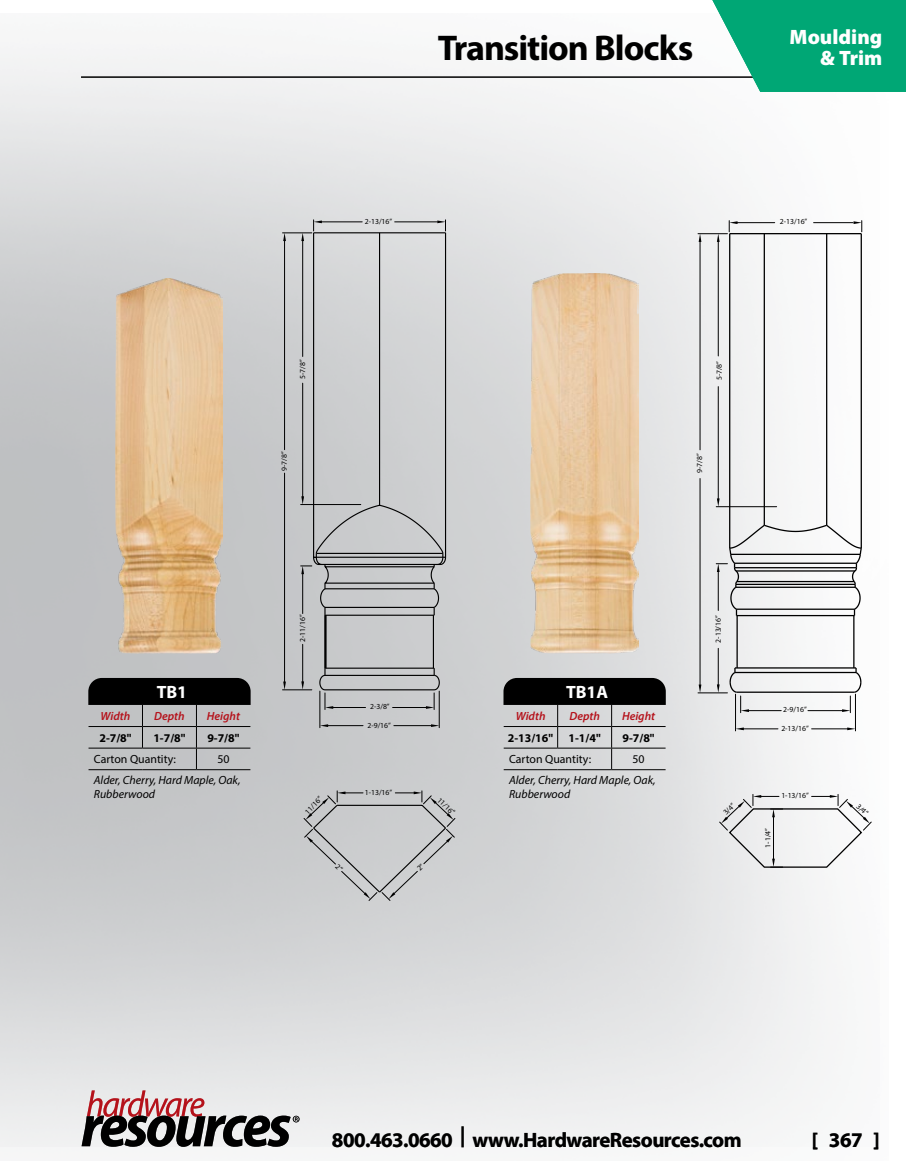
<style>
.page{position:relative;width:906px;height:1174px;background:#fff}
.page>*{position:absolute;margin:0;border:0;box-sizing:border-box;transform-origin:0 0}
.t1{font:700 35.85px "Myriad Pro";letter-spacing:-.03em;color:#000}
.t2{font:700 20.85px "Myriad Pro";letter-spacing:-.025em;color:#000}
.t3{font:900 20.85px/20.9px "Myriad Pro";color:#fff;text-align:right}
.t4{font:700 17.85px "Myriad Pro";color:#fff}
.t5{font:italic 11.85px/14.2px "Myriad Pro";color:#000}
.t6{font:700 11.85px "Myriad Pro";color:#000}
.t7{font:11.85px "Myriad Pro";color:#000}
.t8{font:italic 600 11.85px "Myriad Pro";color:#b5121b}
.t9{font:7.65px "Myriad Pro";color:#000}
</style>
<div class="page">
<img style="left:0;top:45px;width:872px;height:1102px">
<hr style="left:81px;top:76px;width:726px;height:2px;background:#000">
<svg style="left:82px;top:1090px;width:217px;height:56px;background:#998b8c"></svg>
<svg style="left:312px;top:232px;width:135px;height:384px;background:#a1a2a3"></svg>
<svg style="left:315px;top:233px;width:129px;height:436px;background:#c7c8ca"></svg>
<hr style="left:445px;top:233px;width:1px;height:324px;background:#000">
<svg style="left:432px;top:553px;width:12px;height:62px"></svg>
<hr style="left:313px;top:232px;width:132px;height:1px;background:#000">
<hr style="left:302px;top:383px;width:1px;height:115px;background:#000">
<hr style="left:282px;top:689px;width:30px;height:1px;background:#000">
<hr style="left:301px;top:504px;width:60px;height:1px;background:#000">
<hr style="left:282px;top:233px;width:30px;height:1px;background:#000">
<svg style="left:301px;top:496px;width:3px;height:8px"></svg>
<svg style="left:301px;top:233px;width:3px;height:8px"></svg>
<hr style="left:302px;top:644px;width:1px;height:39px;background:#000">
<svg style="left:301px;top:681px;width:3px;height:8px"></svg>
<svg style="left:301px;top:565px;width:11px;height:9px"></svg>
<hr style="left:284px;top:473px;width:1px;height:211px;background:#000">
<svg style="left:283px;top:681px;width:3px;height:9px"></svg>
<svg style="left:283px;top:233px;width:3px;height:8px"></svg>
<hr style="left:319px;top:222px;width:43px;height:1px;background:#000">
<svg style="left:313px;top:220px;width:9px;height:11px"></svg>
<svg style="left:437px;top:220px;width:9px;height:11px"></svg>
<svg style="left:319px;top:667px;width:121px;height:42px;background:#b3b4b6"></svg>
<hr style="left:439px;top:691px;width:1px;height:36px;background:#000">
<hr style="left:320px;top:691px;width:1px;height:36px;background:#000">
<hr style="left:326px;top:725px;width:37px;height:1px;background:#000">
<svg style="left:320px;top:724px;width:8px;height:3px"></svg>
<svg style="left:431px;top:724px;width:8px;height:3px"></svg>
<hr style="left:392px;top:707px;width:35px;height:1px;background:#000">
<hr style="left:394px;top:725px;width:37px;height:1px;background:#000">
<hr style="left:302px;top:574px;width:1px;height:39px;background:#000">
<hr style="left:284px;top:238px;width:1px;height:212px;background:#000">
<hr style="left:302px;top:241px;width:1px;height:115px;background:#000">
<hr style="left:395px;top:222px;width:42px;height:1px;background:#000">
<hr style="left:718px;top:386px;width:1px;height:115px;background:#000">
<hr style="left:718px;top:241px;width:1px;height:115px;background:#000">
<hr style="left:716px;top:506px;width:60px;height:1px;background:#000">
<svg style="left:717px;top:498px;width:2px;height:9px"></svg>
<hr style="left:718px;top:648px;width:1px;height:38px;background:#000">
<hr style="left:700px;top:478px;width:1px;height:209px;background:#000">
<hr style="left:700px;top:241px;width:1px;height:209px;background:#000">
<hr style="left:735px;top:222px;width:39px;height:1px;background:#000">
<hr style="left:813px;top:222px;width:40px;height:1px;background:#000">
<svg style="left:698px;top:221px;width:39px;height:21px"></svg>
<svg style="left:853px;top:221px;width:9px;height:11px"></svg>
<hr style="left:746px;top:710px;width:35px;height:1px;background:#000">
<hr style="left:855px;top:694px;width:1px;height:37px;background:#000">
<hr style="left:735px;top:694px;width:1px;height:37px;background:#000">
<hr style="left:741px;top:728px;width:37px;height:1px;background:#000">
<svg style="left:736px;top:727px;width:8px;height:3px"></svg>
<svg style="left:847px;top:727px;width:8px;height:3px"></svg>
<hr style="left:729px;top:233px;width:132px;height:1px;background:#000">
<hr style="left:860px;top:234px;width:2px;height:314px;background:#000">
<svg style="left:842px;top:668px;width:20px;height:44px"></svg>
<hr style="left:853px;top:615px;width:1px;height:53px;background:#000">
<hr style="left:826px;top:234px;width:1px;height:291px;background:#000">
<hr style="left:763px;top:234px;width:2px;height:291px;background:#000">
<hr style="left:736px;top:615px;width:2px;height:53px;background:#000">
<svg style="left:698px;top:668px;width:51px;height:44px;background:#d6d7d8"></svg>
<svg style="left:716px;top:523px;width:146px;height:92px"></svg>
<hr style="left:729px;top:234px;width:1px;height:314px;background:#000">
<hr style="left:730px;top:554px;width:130px;height:1px;background:#000">
<hr style="left:734px;top:562px;width:122px;height:2px;background:#000">
<hr style="left:734px;top:567px;width:122px;height:1px;background:#000">
<hr style="left:736px;top:570px;width:119px;height:1px;background:#000">
<hr style="left:737px;top:581px;width:117px;height:1px;background:#000">
<hr style="left:736px;top:584px;width:119px;height:1px;background:#000">
<hr style="left:736px;top:586px;width:119px;height:2px;background:#000">
<hr style="left:736px;top:608px;width:118px;height:2px;background:#000">
<hr style="left:736px;top:615px;width:118px;height:1px;background:#000">
<hr style="left:735px;top:667px;width:121px;height:1px;background:#000">
<hr style="left:735px;top:672px;width:121px;height:1px;background:#000">
<hr style="left:736px;top:691px;width:118px;height:2px;background:#000">
<hr style="left:808px;top:710px;width:34px;height:1px;background:#000">
<hr style="left:811px;top:728px;width:37px;height:1px;background:#000">
<svg style="left:719px;top:794px;width:152px;height:74px"></svg>
<img style="left:116px;top:278px;width:107px;height:376px">
<hr style="left:88px;top:769px;width:54px;height:1px;background:#000">
<hr style="left:142px;top:769px;width:54px;height:1px;background:#000">
<hr style="left:196px;top:769px;width:54px;height:1px;background:#000">
<svg style="left:88px;top:678px;width:163px;height:91px;background:#838586"></svg>
<img style="left:530px;top:273px;width:109px;height:381px">
<hr style="left:504px;top:769px;width:53px;height:1px;background:#000">
<hr style="left:557px;top:769px;width:54px;height:1px;background:#000">
<hr style="left:611px;top:769px;width:54px;height:1px;background:#000">
<svg style="left:503px;top:678px;width:163px;height:91px;background:#919293"></svg>
<svg style="left:704px;top:0;width:202px;height:92px"></svg>
<svg style="left:303px;top:791px;width:152px;height:109px;background:#c2c3c5"></svg>
<h1 class="t1" style="left:438px;top:24px;width:257px">Transition Blocks</h1>
<h2 class="t3" style="left:789px;top:26px;width:94px">Moulding &amp; Trim</h2>
<p class="t9" style="left:298px;top:379px;width:21px;rotate:-90deg">5-7/8”</p>
<p class="t9" style="left:279px;top:471px;width:21px;rotate:-90deg">9-7/8”</p>
<p class="t9" style="left:365px;top:217px;width:29px">2-13/16”</p>
<p class="t9" style="left:714px;top:380px;width:21px;rotate:-90deg">5-7/8”</p>
<p class="t9" style="left:695px;top:473px;width:21px;rotate:-90deg">9-7/8”</p>
<p class="t9" style="left:780px;top:217px;width:29px">2-13/16”</p>
<h3 class="t4" style="left:157px;top:680px;width:32px">TB1</h3>
<h3 class="t8" style="left:101px;top:708px;width:31px">Width</h3>
<h3 class="t8" style="left:154px;top:708px;width:32px">Depth</h3>
<h3 class="t8" style="left:207px;top:708px;width:35px">Height</h3>
<h3 class="t6" style="left:99px;top:730px;width:34px">2-7/8"</h3>
<h3 class="t6" style="left:153px;top:730px;width:34px">1-7/8"</h3>
<h3 class="t6" style="left:207px;top:730px;width:34px">9-7/8"</h3>
<h3 class="t7" style="left:94px;top:752px;width:84px">Carton Quantity:</h3>
<h3 class="t7" style="left:217px;top:752px;width:14px">50</h3>
<h3 class="t5" style="left:94px;top:773px;width:148px">Alder, Cherry, Hard Maple, Oak,<br>Rubberwood</h3>
<p class="t9" style="left:298px;top:642px;width:29px;rotate:-90deg">2-11/16”</p>
<p class="t9" style="left:303px;top:809px;width:23px;rotate:-46deg">11/16”</p>
<p class="t9" style="left:370px;top:702px;width:21px">2-3/8”</p>
<p class="t9" style="left:367px;top:720px;width:25px">2-9/16”</p>
<p class="t9" style="left:365px;top:787px;width:29px">1-13/16”</p>
<p class="t9" style="left:442px;top:795px;width:23px;rotate:44deg">11/16”</p>
<h3 class="t4" style="left:566px;top:680px;width:44px">TB1A</h3>
<h3 class="t8" style="left:516px;top:708px;width:31px">Width</h3>
<h3 class="t8" style="left:569px;top:708px;width:32px">Depth</h3>
<h3 class="t8" style="left:622px;top:708px;width:35px">Height</h3>
<h3 class="t6" style="left:508px;top:730px;width:47px">2-13/16"</h3>
<h3 class="t6" style="left:568px;top:730px;width:34px">1-1/4"</h3>
<h3 class="t6" style="left:622px;top:730px;width:34px">9-7/8"</h3>
<h3 class="t7" style="left:509px;top:752px;width:84px">Carton Quantity:</h3>
<h3 class="t7" style="left:632px;top:752px;width:14px">50</h3>
<h3 class="t5" style="left:509px;top:773px;width:148px">Alder, Cherry, Hard Maple, Oak,<br>Rubberwood</h3>
<p class="t9" style="left:713px;top:642px;width:29px;rotate:-90deg">2-13/16”</p>
<p class="t9" style="left:721px;top:810px;width:15px;rotate:-46deg">3/4”</p>
<p class="t9" style="left:783px;top:704px;width:25px">2-9/16”</p>
<p class="t9" style="left:781px;top:723px;width:29px">2-13/16”</p>
<p class="t9" style="left:781px;top:790px;width:29px">1-13/16”</p>
<p class="t9" style="left:763px;top:847px;width:21px;rotate:-90deg">1-1/4”</p>
<p class="t9" style="left:861px;top:801px;width:15px;rotate:44deg">3/4”</p>
<h2 class="t2" style="left:332px;top:1126px;width:411px">800.463.0660 | www.HardwareResources.com</h2>
<h2 class="t2" style="left:812px;top:1126px;width:69px">[ 367 ]</h2>
</div>
